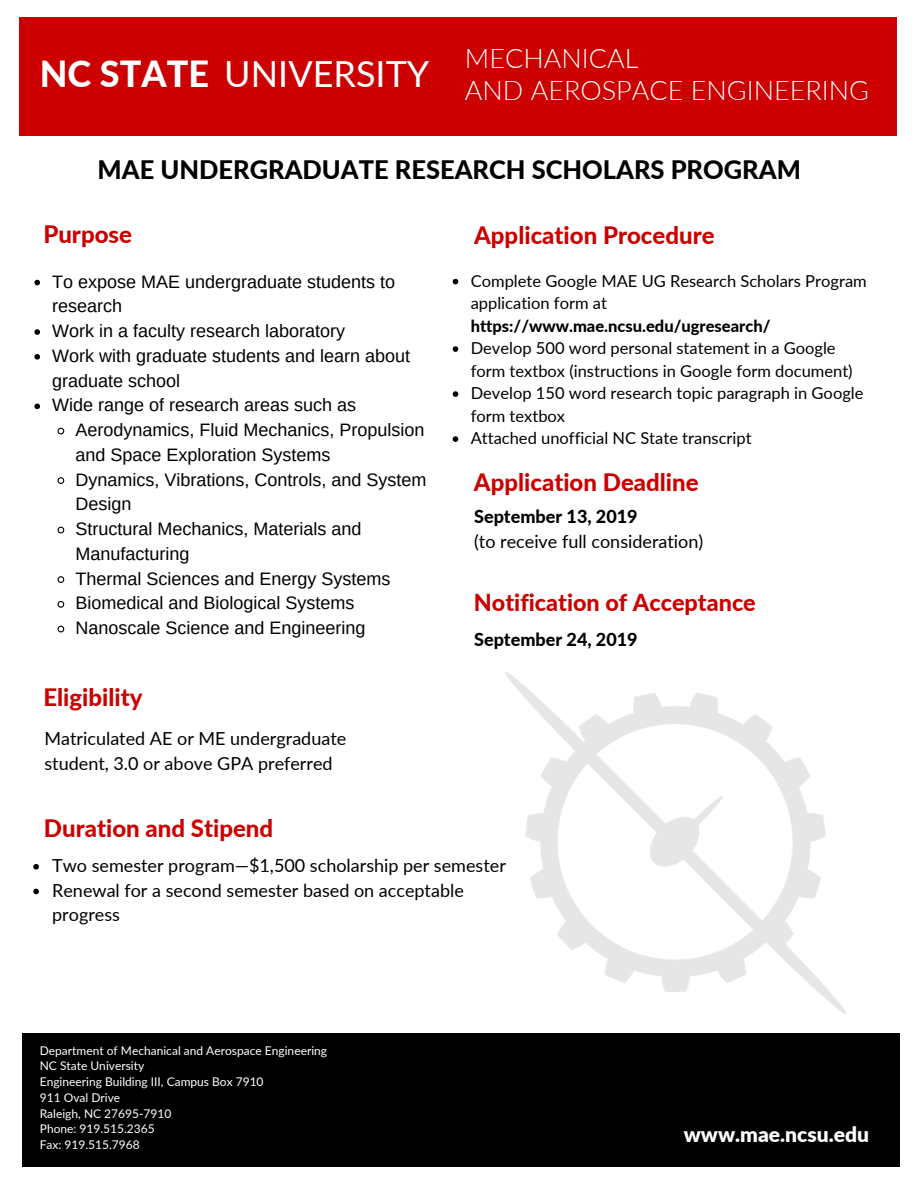
<style>
.page{position:relative;width:918px;height:1188px;background:#fff}
.page>*{position:absolute;margin:0;border:0;box-sizing:border-box;transform-origin:0 0}
.t1{font:36px "Lato";color:#fff}
.t2{font:300 27px/31.8px "Lato";color:#fff}
.t3{font:800 25.5px "Lato";color:#000}
.t4{font:800 24px "Lato";color:#c00}
.t5{font:800 23.4px "Lato";color:#c00}
.t6{font:900 21px "Lato";color:#fff}
.t7{font:18px/24.8px "Arimo";color:#000}
.t8{font:18px/24.8px "Lato";color:#000}
.t9{font:800 18px "Lato";color:#000}
.t10{font:16.5px/22.5px "Lato";color:#000}
.t11{font:800 16.5px "Lato";color:#000}
.t12{font:12px/15.8px "Lato";color:#fff}
.s1{font-weight:800}
</style>
<div class="page">
<div style="left:20px;top:17px;width:877px;height:118px;background:#c00"></div>
<svg style="left:34px;top:280px;width:6px;height:5px"></svg>
<svg style="left:34px;top:329px;width:6px;height:6px"></svg>
<svg style="left:34px;top:354px;width:6px;height:6px"></svg>
<svg style="left:34px;top:404px;width:6px;height:5px"></svg>
<svg style="left:57px;top:427px;width:8px;height:8px"></svg>
<svg style="left:57px;top:477px;width:8px;height:7px"></svg>
<svg style="left:57px;top:526px;width:8px;height:8px"></svg>
<svg style="left:57px;top:576px;width:8px;height:7px"></svg>
<svg style="left:57px;top:601px;width:8px;height:7px"></svg>
<svg style="left:57px;top:625px;width:8px;height:8px"></svg>
<svg style="left:33px;top:864px;width:6px;height:6px"></svg>
<svg style="left:33px;top:889px;width:6px;height:5px"></svg>
<div style="left:23px;top:1033px;width:877px;height:134px;background:#000"></div>
<svg style="left:453px;top:279px;width:5px;height:5px"></svg>
<svg style="left:453px;top:346px;width:5px;height:6px"></svg>
<svg style="left:453px;top:391px;width:5px;height:6px"></svg>
<svg style="left:453px;top:436px;width:5px;height:6px"></svg>
<img style="left:505px;top:672px;width:341px;height:342px">
<h1 class="t1" style="left:40px;top:51px;width:391px"><span class="s1">NC STATE</span> UNIVERSITY</h1>
<h2 class="t2" style="left:465px;top:41px;width:406px">MECHANICAL<br>AND AEROSPACE ENGINEERING</h2>
<h3 class="t3" style="left:98px;top:154px;width:705px">MAE UNDERGRADUATE RESEARCH SCHOLARS PROGRAM</h3>
<h3 class="t4" style="left:43px;top:219px;width:90px">Purpose</h3>
<h3 class="t4" style="left:474px;top:220px;width:242px">Application Procedure</h3>
<p class="t7" style="left:52px;top:269px;width:359px">To expose MAE undergraduate students to research<br>Work in a faculty research laboratory<br>Work with graduate students and learn about graduate school<br>Wide range of research areas such as</p>
<p class="t7" style="left:76px;top:418px;width:352px">Aerodynamics, Fluid Mechanics, Propulsion and Space Exploration Systems<br>Dynamics, Vibrations, Controls, and System<br>Design<br>Structural Mechanics, Materials and<br>Manufacturing<br>Thermal Sciences and Energy Systems<br>Biomedical and Biological Systems<br>Nanoscale Science and Engineering</p>
<p class="t10" style="left:471px;top:269px;width:398px">Complete Google MAE UG Research Scholars Program application form at</p>
<p class="t11" style="left:471px;top:315px;width:301px">https://www.mae.ncsu.edu/ugresearch/</p>
<p class="t10" style="left:471px;top:337px;width:394px">Develop 500 word personal statement in a Google form textbox (instructions in Google form document)<br>Develop 150 word research topic paragraph in Google form textbox<br>Attached unofficial NC State transcript</p>
<h3 class="t4" style="left:474px;top:467px;width:226px">Application Deadline</h3>
<p class="t9" style="left:474px;top:505px;width:165px">September 13, 2019</p>
<p class="t8" style="left:474px;top:528px;width:231px">(to receive full consideration)</p>
<p class="t5" style="left:474px;top:587px;width:283px">Notification of Acceptance</p>
<p class="t9" style="left:474px;top:628px;width:165px">September 24, 2019</p>
<h3 class="t4" style="left:43px;top:682px;width:101px">Eligibility</h3>
<p class="t8" style="left:44px;top:725px;width:303px">Matriculated AE or ME undergraduate student, 3.0 or above GPA preferred</p>
<h3 class="t4" style="left:44px;top:813px;width:231px">Duration and Stipend</h3>
<p class="t8" style="left:52px;top:852px;width:455px">Two semester program—$1,500 scholarship per semester<br>Renewal for a second semester based on acceptable progress</p>
<p class="t12" style="left:40px;top:1042px;width:289px">Department of Mechanical and Aerospace Engineering<br>NC State University<br>Engineering Building III, Campus Box 7910<br>911 Oval Drive<br>Raleigh, NC 27695-7910<br>Phone: 919.515.2365<br>Fax: 919.515.7968</p>
<p class="t6" style="left:684px;top:1121px;width:187px">www.mae.ncsu.edu</p>
</div>
